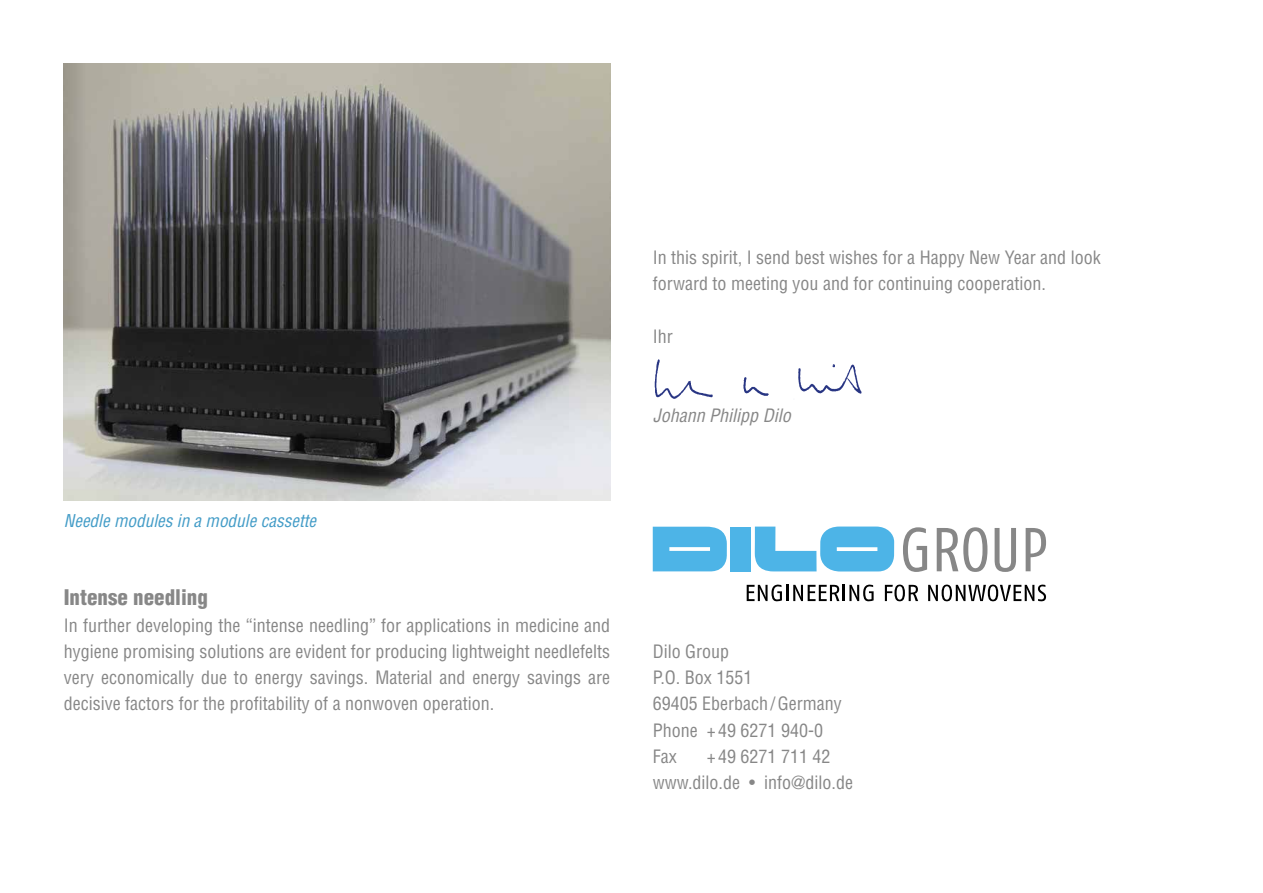
<style>
.page{position:relative;width:1263px;height:893px;background:#fff}
.page>*{position:absolute;margin:0;border:0;box-sizing:border-box;transform-origin:0 0}
.t1{font:900 condensed 21px "Helvetica";color:#878787}
.t2{font:condensed 18px/26.2px "Helvetica";color:#878787}
.t3{font:italic condensed 18px "Helvetica";color:#878787}
.t4{font:italic condensed 17.25px "Helvetica";color:#439cc7}
</style>
<div class="page">
<img style="left:64px;top:64px;width:546px;height:436px">
<svg style="left:653px;top:527px;width:74px;height:44px;background:#5bbae8"></svg>
<div style="left:731px;top:527px;width:20px;height:44px;background:#4db4e7"></div>
<svg style="left:755px;top:526px;width:139px;height:45px"></svg>
<svg style="left:903px;top:527px;width:24px;height:45px"></svg>
<svg style="left:937px;top:527px;width:50px;height:45px"></svg>
<svg style="left:994px;top:528px;width:22px;height:44px"></svg>
<svg style="left:1026px;top:528px;width:20px;height:43px"></svg>
<svg style="left:747px;top:585px;width:35px;height:16px"></svg>
<hr style="left:786px;top:585px;width:3px;height:16px;background:#000">
<svg style="left:793px;top:585px;width:81px;height:16px"></svg>
<svg style="left:885px;top:585px;width:33px;height:16px"></svg>
<svg style="left:928px;top:585px;width:118px;height:16px"></svg>
<img style="left:654px;top:359px;width:208px;height:40px">
<p class="t4" style="left:64px;top:509px;width:254px">Needle modules in a module cassette</p>
<p class="t1" style="left:64px;top:584px;width:146px">Intense needling</p>
<p class="t2" style="left:64px;top:612px;width:548px;text-align:justify">In further developing the “intense needling” for applications in medicine and hygiene promising solutions are evident for producing lightweight needlefelts very economically due to energy savings. Material and energy savings are decisive factors for the profitability of a nonwoven operation.</p>
<p class="t2" style="left:653px;top:244px;width:449px">In this spirit, I send best wishes for a Happy New Year and look forward to meeting you and for continuing cooperation.</p>
<p class="t2" style="left:653px;top:323px;width:21px">Ihr</p>
<p class="t3" style="left:653px;top:404px;width:139px">Johann Philipp Dilo</p>
<p class="t2" style="left:653px;top:638px;width:190px">Dilo Group<br>P.O. Box 1551<br>69405 Eberbach /Germany<br>Phone +49 6271 940-0<br>Fax</p>
<p class="t2" style="left:653px;top:743px;width:202px;text-indent:54px">+49 6271 711 42 www.dilo.de • info@dilo.de</p>
</div>
